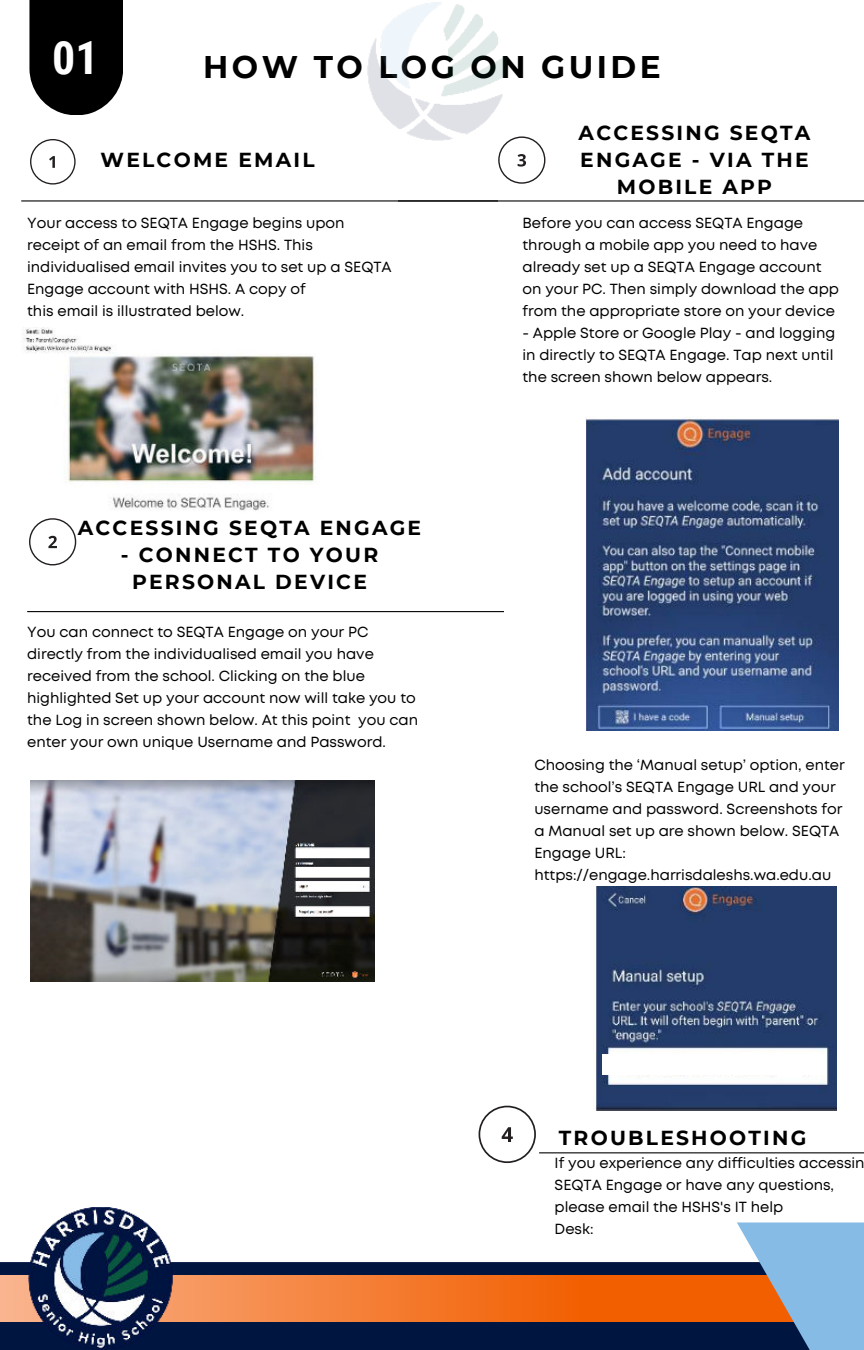
<style>
.page{position:relative;width:864px;height:1350px;background:#fff}
.page>*{position:absolute;margin:0;border:0;box-sizing:border-box;transform-origin:0 0}
.t1{font:700 45.9px "Roboto Condensed";color:#fff}
.t2{font:700 31.28px "Montserrat";letter-spacing:.11em;color:#000}
.t3{font:700 20.25px/27px "Montserrat";letter-spacing:.11em;color:#000;text-align:center}
.t4{font:14.62px/22.1px "Mont";color:#000}
</style>
<div class="page">
<svg style="left:29px;top:0;width:94px;height:115px;background:#171717"></svg>
<div style="left:0;top:1262px;width:864px;height:88px;background:#001641"></div>
<svg style="left:0;top:1275px;width:737px;height:46px;background:#f4772a"></svg>
<svg style="left:737px;top:1222px;width:127px;height:128px;fill:#86bbe6"></svg>
<img style="left:27px;top:1207px;width:147px;height:142px">
<img style="left:367px;top:2px;width:140px;height:138px">
<img style="left:21px;top:328px;width:295px;height:183px">
<svg style="left:30px;top:139px;width:46px;height:46px"></svg>
<svg style="left:29px;top:518px;width:47px;height:47px"></svg>
<svg style="left:27px;top:611px;width:477px;height:1px"></svg>
<img style="left:30px;top:780px;width:344px;height:201px">
<svg style="left:498px;top:136px;width:47px;height:48px"></svg>
<svg style="left:21px;top:200px;width:843px;height:2px;background:#6a6a6a"></svg>
<img style="left:585px;top:417px;width:254px;height:313px">
<img style="left:596px;top:886px;width:240px;height:220px">
<img style="left:603px;top:1054px;width:223px;height:21px">
<svg style="left:479px;top:1106px;width:385px;height:57px"></svg>
<h1 class="t1" style="left:52px;top:26px;width:48px">01</h1>
<h2 class="t2" style="left:203px;top:45px;width:459px">HOW TO LOG ON GUIDE</h2>
<h3 class="t3" style="left:101px;top:145px;width:216px">WELCOME EMAIL</h3>
<h3 class="t3" style="left:579px;top:119px;width:233px">ACCESSING SEQTA<br>ENGAGE - VIA THE<br>MOBILE APP</h3>
<p class="t4" style="left:27px;top:212px;width:366px">Your access to SEQTA Engage begins upon receipt of an email from the HSHS. This individualised email invites you to set up a SEQTA Engage account with HSHS. A copy of<br>this email is illustrated below.</p>
<h3 class="t3" style="left:78px;top:513px;width:345px">ACCESSING SEQTA ENGAGE</h3>
<h3 class="t3" style="left:121px;top:540px;width:259px">- CONNECT TO YOUR<br>PERSONAL DEVICE</h3>
<p class="t4" style="left:27px;top:621px;width:392px">You can connect to SEQTA Engage on your PC directly from the individualised email you have received from the school. Clicking on the blue highlighted Set up your account now will take you to the Log in screen shown below. At this point you can enter your own unique Username and Password.</p>
<p class="t4" style="left:522px;top:212px;width:318px">Before you can access SEQTA Engage through a mobile app you need to have already set up a SEQTA Engage account on your PC. Then simply download the app from the appropriate store on your device</p>
<p class="t4" style="left:522px;top:322px;width:314px">- Apple Store or Google Play - and logging in directly to SEQTA Engage. Tap next until the screen shown below appears.</p>
<p class="t4" style="left:534px;top:754px;width:312px">Choosing the ‘Manual setup’ option, enter the school’s SEQTA Engage URL and your username and password. Screenshots for a Manual set up are shown below. SEQTA Engage URL: https://engage.harrisdaleshs.wa.edu.au</p>
<h3 class="t3" style="left:559px;top:1123px;width:249px">TROUBLESHOOTING</h3>
<p class="t4" style="left:555px;top:1152px;width:311px">If you experience any difficulties accessin<br>SEQTA Engage or have any questions, please email the HSHS's IT help<br>Desk:</p>
</div>
